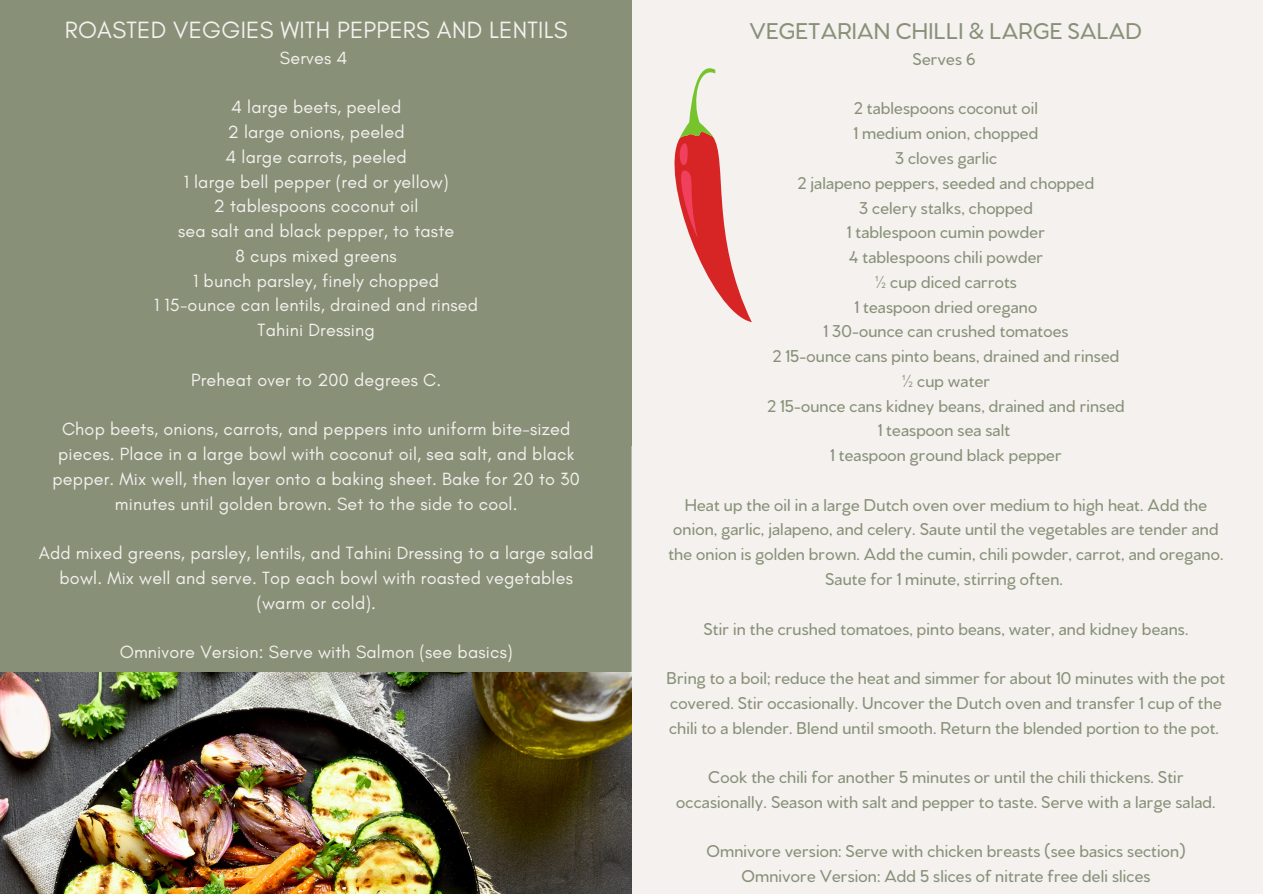
<style>
.page{position:relative;width:1263px;height:894px;background:#fff}
.page>*{position:absolute;margin:0;border:0;box-sizing:border-box;transform-origin:0 0}
.t1{font:24px "Glacial Indifference";letter-spacing:.01em;color:#f4f1ef}
.t2{font:500 24px "Venti CF";letter-spacing:.01em;color:#889178}
.t3{font:500 18px/24.8px "Venti CF";letter-spacing:.01em;color:#889178;text-align:center}
.t4{font:18px/24.8px "Glacial Indifference";letter-spacing:.01em;color:#f4f1ef;text-align:center}
</style>
<div class="page">
<div style="left:0;top:0;width:1263px;height:893px;background:#f4f1ef"></div>
<div style="left:0;top:0;width:632px;height:893px;background:#889178"></div>
<div style="left:631px;top:446px;width:632px;height:447px;background:#f4f1ef"></div>
<img style="left:0;top:672px;width:631px;height:221px">
<svg style="left:674px;top:68px;width:78px;height:254px"></svg>
<h1 class="t1" style="left:65px;top:15px;width:504px">ROASTED VEGGIES WITH PEPPERS AND LENTILS</h1>
<p class="t4" style="left:280px;top:45px;width:69px">Serves 4</p>
<p class="t4" style="left:154px;top:95px;width:325px">4 large beets, peeled<br>2 large onions, peeled<br>4 large carrots, peeled<br>1 large bell pepper (red or yellow)<br>2 tablespoons coconut oil<br>sea salt and black pepper, to taste<br>8 cups mixed greens<br>1 bunch parsley, finely chopped<br>1 15-ounce can lentils, drained and rinsed<br>Tahini Dressing</p>
<p class="t4" style="left:191px;top:367px;width:252px">Preheat over to 200 degrees C.</p>
<p class="t4" style="left:53px;top:416px;width:529px">Chop beets, onions, carrots, and peppers into uniform bite-sized pieces. Place in a large bowl with coconut oil, sea salt, and black pepper. Mix well, then layer onto a baking sheet. Bake for 20 to 30 minutes until golden brown. Set to the side to cool.</p>
<p class="t4" style="left:39px;top:540px;width:556px">Add mixed greens, parsley, lentils, and Tahini Dressing to a large salad bowl. Mix well and serve. Top each bowl with roasted vegetables (warm or cold).</p>
<p class="t4" style="left:120px;top:639px;width:395px">Omnivore Version: Serve with Salmon (see basics)</p>
<h1 class="t2" style="left:750px;top:14px;width:394px">VEGETARIAN CHILLI &amp; LARGE SALAD</h1>
<p class="t3" style="left:913px;top:45px;width:64px">Serves 6</p>
<p class="t3" style="left:767px;top:94px;width:359px">2 tablespoons coconut oil<br>1 medium onion, chopped<br>3 cloves garlic<br>2 jalapeno peppers, seeded and chopped<br>3 celery stalks, chopped<br>1 tablespoon cumin powder<br>4 tablespoons chili powder<br>½ cup diced carrots<br>1 teaspoon dried oregano<br>1 30-ounce can crushed tomatoes<br>2 15-ounce cans pinto beans, drained and rinsed ½ cup water<br>2 15-ounce cans kidney beans, drained and rinsed<br>1 teaspoon sea salt<br>1 teaspoon ground black pepper</p>
<p class="t3" style="left:668px;top:490px;width:557px">Heat up the oil in a large Dutch oven over medium to high heat. Add the onion, garlic, jalapeno, and celery. Saute until the vegetables are tender and the onion is golden brown. Add the cumin, chili powder, carrot, and oregano.<br>Saute for 1 minute, stirring often.</p>
<p class="t3" style="left:703px;top:614px;width:486px">Stir in the crushed tomatoes, pinto beans, water, and kidney beans.</p>
<p class="t3" style="left:667px;top:663px;width:560px;text-align:left">Bring to a boil; reduce the heat and simmer for about 10 minutes with the pot covered. Stir occasionally. Uncover the Dutch oven and transfer 1 cup of the chili to a blender. Blend until smooth. Return the blended portion to the pot.</p>
<p class="t3" style="left:676px;top:762px;width:541px">Cook the chili for another 5 minutes or until the chili thickens. Stir occasionally. Season with salt and pepper to taste. Serve with a large salad.</p>
<p class="t3" style="left:706px;top:837px;width:481px">Omnivore version: Serve with chicken breasts (see basics section)<br>Omnivore Version: Add 5 slices of nitrate free deli slices</p>
</div>
